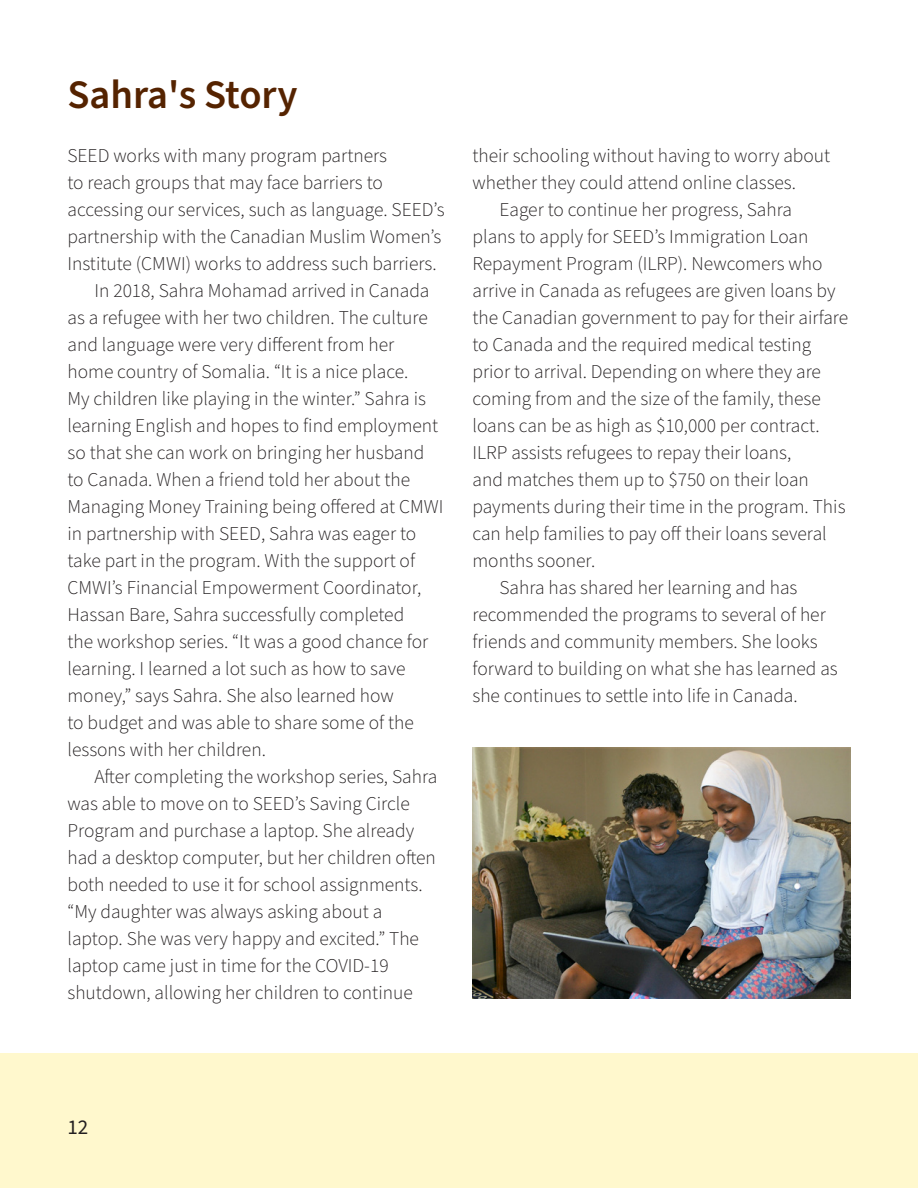
<style>
.page{position:relative;width:918px;height:1188px;background:#fff}
.page>*{position:absolute;margin:0;border:0;box-sizing:border-box;transform-origin:0 0}
.t1{font:600 40.5px "Source Sans Pro";color:#552300}
.t2{font:21px "Source Sans Pro";color:#231f20}
.Body__13__-_Indent{font:300 19.5px/27px "Source Sans Pro";color:#231f20}
.Body__13{font:300 19.5px/27px "Source Sans Pro";color:#231f20}
</style>
<div class="page">
<div style="left:0;top:1053px;width:918px;height:135px;background:#fff8cd"></div>
<img style="left:472px;top:747px;width:378px;height:252px">
<h1 class="t1" style="left:68px;top:68px;width:232px">Sahra's Story</h1>
<p class="Body__13" style="left:68px;top:143px;width:379px">SEED works with many program partners<br>to reach groups that may face barriers to accessing our services, such as language. SEED’s partnership with the Canadian Muslim Women’s Institute (CMWI) works to address such barriers.</p>
<p class="Body__13__-_Indent" style="left:68px;top:278px;width:378px;text-indent:27px">In 2018, Sahra Mohamad arrived in Canada as a refugee with her two children. The culture and language were very different from her home country of Somalia. “It is a nice place.<br>My children like playing in the winter.” Sahra is learning English and hopes to find employment so that she can work on bringing her husband to Canada. When a friend told her about the Managing Money Training being offered at CMWI in partnership with SEED, Sahra was eager to take part in the program. With the support of CMWI’s Financial Empowerment Coordinator, Hassan Bare, Sahra successfully completed<br>the workshop series. “It was a good chance for learning. I learned a lot such as how to save money,” says Sahra. She also learned how<br>to budget and was able to share some of the lessons with her children.</p>
<p class="Body__13__-_Indent" style="left:68px;top:764px;width:371px;text-indent:27px">After completing the workshop series, Sahra was able to move on to SEED’s Saving Circle Program and purchase a laptop. She already had a desktop computer, but her children often both needed to use it for school assignments. “My daughter was always asking about a laptop. She was very happy and excited.” The laptop came just in time for the COVID-19 shutdown, allowing her children to continue</p>
<p class="Body__13__-_Indent" style="left:472px;top:143px;width:359px">their schooling without having to worry about whether they could attend online classes.</p>
<p class="Body__13__-_Indent" style="left:472px;top:197px;width:377px;text-indent:27px">Eager to continue her progress, Sahra<br>plans to apply for SEED’s Immigration Loan Repayment Program (ILRP). Newcomers who arrive in Canada as refugees are given loans by the Canadian government to pay for their airfare to Canada and the required medical testing prior to arrival. Depending on where they are coming from and the size of the family, these loans can be as high as $10,000 per contract.<br>ILRP assists refugees to repay their loans,<br>and matches them up to $750 on their loan payments during their time in the program. This can help families to pay off their loans several months sooner.</p>
<p class="Body__13__-_Indent" style="left:472px;top:575px;width:367px;text-indent:27px">Sahra has shared her learning and has recommended the programs to several of her friends and community members. She looks forward to building on what she has learned as she continues to settle into life in Canada.</p>
<p class="t2" style="left:68px;top:1113px;width:22px">12</p>
</div>
